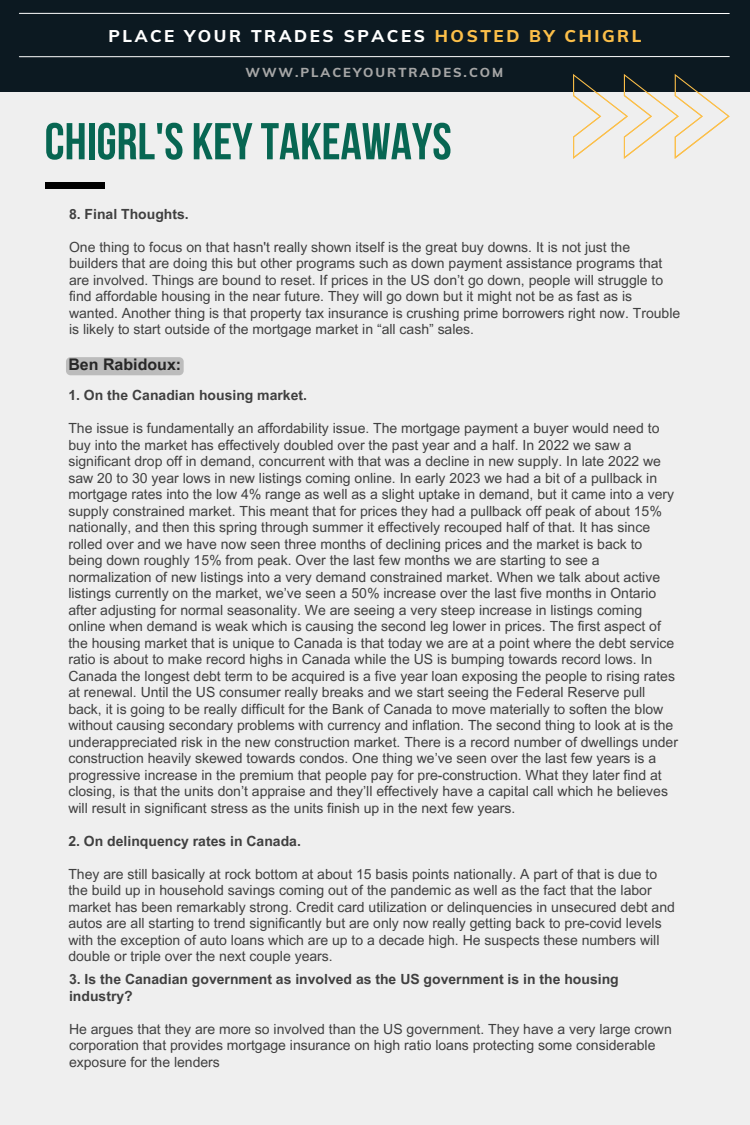
<style>
.page{position:relative;width:750px;height:1125px;background:#efefef}
.page>*{position:absolute;margin:0;border:0;box-sizing:border-box;transform-origin:0 0}
.t1{font:700 51.7px "Bebas Neue";color:#076652}
.t2{font:800 17px "Muli";letter-spacing:.15em;color:#fff}
.t3{font:700 16px "Arial MT Pro";color:#272727}
.t4{font:14px/16.5px "Arial MT Pro";color:#404040}
.t5{font:700 14px/16.5px "Arial MT Pro";color:#404040}
.t6{font:800 13px "Muli";letter-spacing:.15em;color:#a6a6a6}
.s1{color:#fcbf49}
</style>
<div class="page">
<div style="left:0;top:0;width:750px;height:92px;background:#0c1921"></div>
<hr style="left:19px;top:13px;width:710px;height:1px;background:#fff">
<hr style="left:19px;top:56px;width:710px;height:1px;background:#fff">
<svg style="left:573px;top:74px;width:157px;height:85px"></svg>
<div style="left:45px;top:182px;width:60px;height:7px;background:#000"></div>
<div style="left:66px;top:357px;width:118px;height:18px;background:#bcbcbc"></div>
<p class="t2" style="left:108px;top:25px;width:535px">PLACE YOUR TRADES SPACES <span class="s1">HOSTED BY CHIGRL</span></p>
<p class="t6" style="left:245px;top:64px;width:259px">WWW.PLACEYOURTRADES.COM</p>
<p class="t1" style="left:45px;top:121px;width:409px">CHIGRL'S KEYTAKEAWAYS</p>
<p class="t5" style="left:69px;top:207px;width:121px">8. Final Thoughts.</p>
<p class="t4" style="left:69px;top:240px;width:613px">One thing to focus on that hasn't really shown itself is the great buy downs. It is not just the builders that are doing this but other programs such as down payment assistance programs that are involved. Things are bound to reset. If prices in the US don’t go down, people will struggle to find affordable housing in the near future. They will go down but it might not be as fast as is wanted. Another thing is that property tax insurance is crushing prime borrowers right now. Trouble is likely to start outside of the mortgage market in “all cash” sales.</p>
<p class="t3" style="left:68px;top:358px;width:114px">Ben Rabidoux:</p>
<p class="t5" style="left:68px;top:389px;width:240px">1. On the Canadian housing market.</p>
<p class="t4" style="left:68px;top:422px;width:607px">The issue is fundamentally an affordability issue. The mortgage payment a buyer would need to buy into the market has effectively doubled over the past year and a half. In 2022 we saw a significant drop off in demand, concurrent with that was a decline in new supply. In late 2022 we saw 20 to 30 year lows in new listings coming online. In early 2023 we had a bit of a pullback in mortgage rates into the low 4% range as well as a slight uptake in demand, but it came into a very supply constrained market. This meant that for prices they had a pullback off peak of about 15% nationally, and then this spring through summer it effectively recouped half of that. It has since rolled over and we have now seen three months of declining prices and the market is back to being down roughly 15% from peak. Over the last few months we are starting to see a normalization of new listings into a very demand constrained market. When we talk about active listings currently on the market, we’ve seen a 50% increase over the last five months in Ontario after adjusting for normal seasonality. We are seeing a very steep increase in listings coming online when demand is weak which is causing the second leg lower in prices. The first aspect of</p>
<p class="t4" style="left:68px;top:636px;width:611px">the housing market that is unique to Canada is that today we are at a point where the debt service ratio is about to make record highs in Canada while the US is bumping towards record lows. In Canada the longest debt term to be acquired is a five year loan exposing the people to rising rates at renewal. Until the US consumer really breaks and we start seeing the Federal Reserve pull back, it is going to be really difficult for the Bank of Canada to move materially to soften the blow without causing secondary problems with currency and inflation. The second thing to look at is the underappreciated risk in the new construction market. There is a record number of dwellings under construction heavily skewed towards condos. One thing we’ve seen over the last few years is a progressive increase in the premium that people pay for pre-construction. What they later find at closing, is that the units don’t appraise and they’ll effectively have a capital call which he believes will result in significant stress as the units finish up in the next few years.</p>
<p class="t5" style="left:68px;top:834px;width:234px">2. On delinquency rates in Canada.</p>
<p class="t4" style="left:68px;top:867px;width:608px">They are still basically at rock bottom at about 15 basis points nationally. A part of that is due to the build up in household savings coming out of the pandemic as well as the fact that the labor market has been remarkably strong. Credit card utilization or delinquencies in unsecured debt and autos are all starting to trend significantly but are only now really getting back to pre-covid levels with the exception of auto loans which are up to a decade high. He suspects these numbers will double or triple over the next couple years.</p>
<p class="t5" style="left:69px;top:973px;width:551px">3. Is the Canadian government as involved as the US government is in the housing industry?</p>
<p class="t4" style="left:69px;top:1022px;width:604px">He argues that they are more so involved than the US government. They have a very large crown corporation that provides mortgage insurance on high ratio loans protecting some considerable exposure for the lenders</p>
</div>
